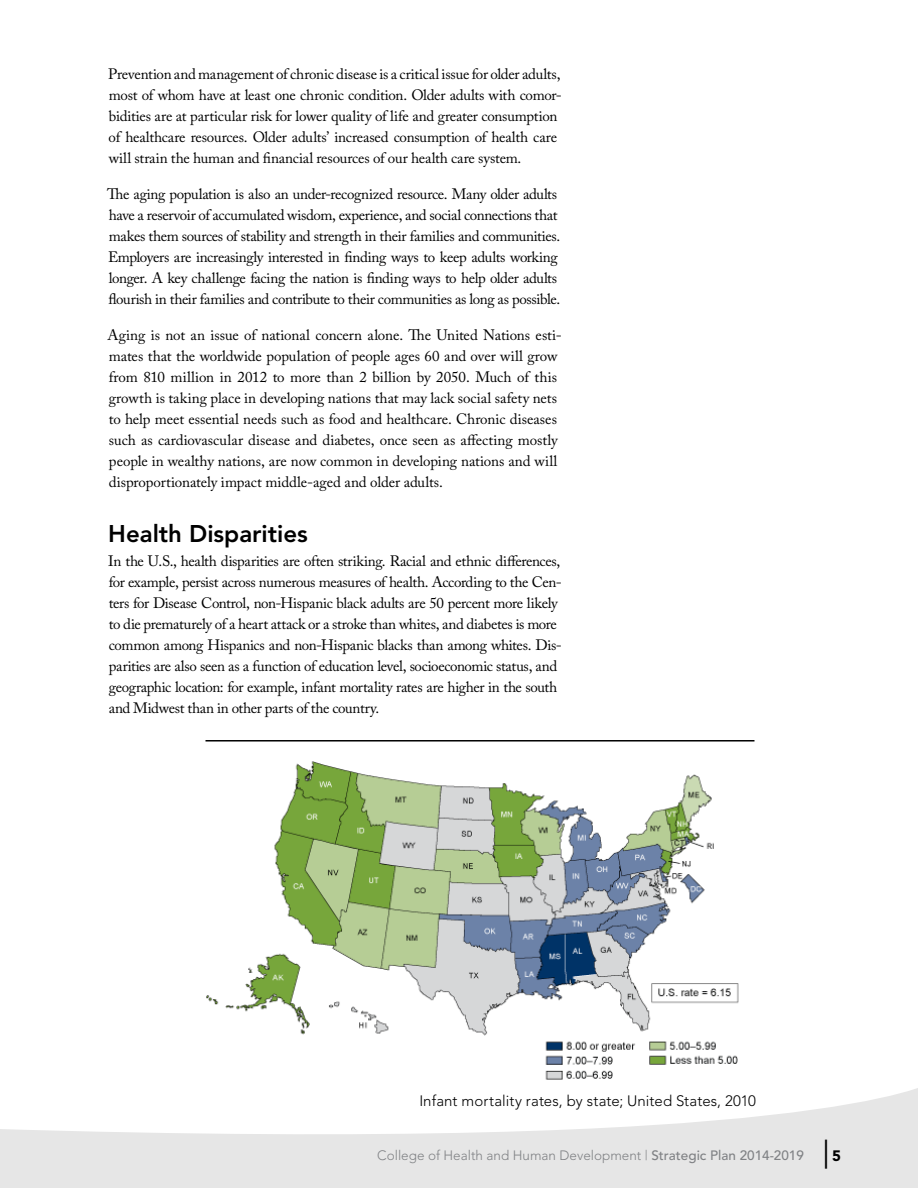
<style>
.page{position:relative;width:918px;height:1188px;background:#fff}
.page>*{position:absolute;margin:0;border:0;box-sizing:border-box;transform-origin:0 0}
.t1{font:900 37.5px "Avenir";color:#000;scale:.4 1}
.t2{font:800 24px "Avenir";color:#000}
.t3{font:15px/21px "Adobe Caslon Pro";letter-spacing:-.015em;color:#000}
.t4{font:300 15px "Avenir";letter-spacing:.005em;color:#000}
.t5{font:900 15px "Avenir";color:#000}
.t6{font:300 13.5px "Avenir";color:#808285}
.s1{font-weight:500}
</style>
<div class="page">
<svg style="left:0;top:1088px;width:918px;height:100px;fill:#e6e6e6"></svg>
<img style="left:206px;top:761px;width:533px;height:319px">
<hr style="left:206px;top:740px;width:548px;height:2px;background:#000">
<p class="t3" style="left:108px;top:63px;width:455px">Prevention and management of chronic disease is a critical issue for older adults, most of whom have at least one chronic condition. Older adults with comor&shy;bidities are at particular risk for lower quality of life and greater consumption of healthcare resources. Older adults’ increased consumption of health care will strain the human and financial resources of our health care system.</p>
<p class="t3" style="left:107px;top:183px;width:455px">The aging population is also an under-recognized resource. Many older adults have a reservoir of accumulated wisdom, experience, and social connections that makes them sources of stability and strength in their families and communities.<br>Employers are increasingly interested in finding ways to keep adults working longer. A key challenge facing the nation is finding ways to help older adults flourish in their families and contribute to their communities as long as possible.</p>
<p class="t3" style="left:107px;top:324px;width:456px">Aging is not an issue of national concern alone. The United Nations esti&shy;mates that the worldwide population of people ages 60 and over will grow from 810 million in 2012 to more than 2 billion by 2050. Much of this growth is taking place in developing nations that may lack social safety nets to help meet essential needs such as food and healthcare. Chronic diseases such as cardiovascular disease and diabetes, once seen as affecting mostly people in wealthy nations, are now common in developing nations and will disproportionately impact middle-aged and older adults.</p>
<h2 class="t2" style="left:108px;top:519px;width:201px">Health Disparities</h2>
<p class="t3" style="left:108px;top:550px;width:455px">In the U.S., health disparities are often striking. Racial and ethnic differences, for example, persist across numerous measures of health. According to the Cen&shy;ters for Disease Control, non-Hispanic black adults are 50 percent more likely to die prematurely of a heart attack or a stroke than whites, and diabetes is more common among Hispanics and non-Hispanic blacks than among whites. Dis&shy;parities are also seen as a function of education level, socioeconomic status, and geographic location: for example, infant mortality rates are higher in the south and Midwest than in other parts of the country.</p>
<p class="t4" style="left:419px;top:1092px;width:338px">Infant mortality rates, by state; United States, 2010</p>
<p class="t6" style="left:377px;top:1147px;width:428px">College of Health and Human Development | <span class="s1">Strategic Plan 2014-2019</span></p>
<h1 class="t1" style="left:824px;top:1133px;width:10px">|</h1>
<p class="t5" style="left:832px;top:1147px;width:10px">5</p>
</div>
